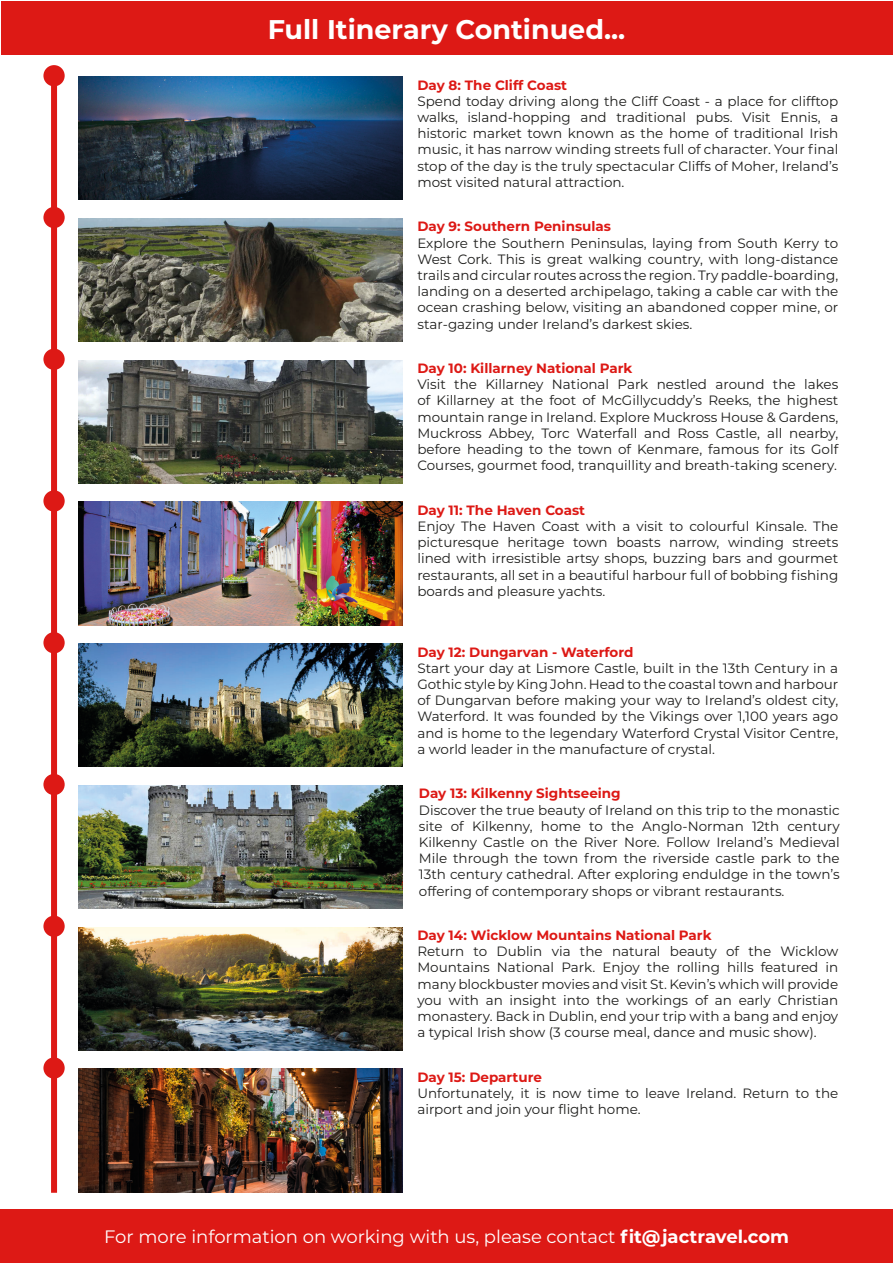
<style>
.page{position:relative;width:893px;height:1263px;background:#fff}
.page>*{position:absolute;margin:0;border:0;box-sizing:border-box;transform-origin:0 0}
.t1{font:700 27px "Montserrat";color:#fff}
.t2{font:18px "Montserrat";color:#fff}
.t3{font:13.5px/16.2px "Montserrat";color:#1d1d1b;text-align:justify}
.t4{font:700 13.5px "Montserrat";color:#dd1915}
.s1{font-weight:700}
</style>
<div class="page">
<div style="left:1px;top:1px;width:891px;height:53px;background:#dd1915"></div>
<div style="left:0;top:1209px;width:893px;height:54px;background:#dd1915"></div>
<img style="left:79px;top:76px;width:324px;height:124px">
<img style="left:79px;top:218px;width:324px;height:123px">
<img style="left:79px;top:360px;width:324px;height:123px">
<img style="left:79px;top:502px;width:324px;height:123px">
<img style="left:79px;top:643px;width:324px;height:124px">
<img style="left:79px;top:785px;width:324px;height:123px">
<img style="left:79px;top:927px;width:324px;height:123px">
<img style="left:79px;top:1069px;width:324px;height:123px">
<div style="left:51px;top:76px;width:6px;height:1117px;background:#dd1915"></div>
<div style="left:43px;top:65px;width:22px;height:21px;background:#dd1915;border-radius:50%"></div>
<div style="left:43px;top:207px;width:22px;height:21px;background:#dd1915;border-radius:50%"></div>
<div style="left:43px;top:349px;width:22px;height:21px;background:#dd1915;border-radius:50%"></div>
<div style="left:43px;top:490px;width:22px;height:22px;background:#dd1915;border-radius:50%"></div>
<div style="left:43px;top:632px;width:22px;height:21px;background:#dd1915;border-radius:50%"></div>
<div style="left:43px;top:774px;width:22px;height:21px;background:#dd1915;border-radius:50%"></div>
<div style="left:43px;top:916px;width:22px;height:21px;background:#dd1915;border-radius:50%"></div>
<div style="left:43px;top:1057px;width:22px;height:22px;background:#dd1915;border-radius:50%"></div>
<p class="t1" style="left:268px;top:9px;width:359px">Full Itinerary Continued...</p>
<p class="t4" style="left:417px;top:75px;width:151px">Day 8: The Cliff Coast</p>
<p class="t3" style="left:417px;top:92px;width:422px">Spend today driving along the Cliff Coast - a place for clifftop walks, island-hopping and traditional pubs. Visit Ennis, a historic market town known as the home of traditional Irish music, it has narrow winding streets full of character. Your final stop of the day is the truly spectacular Cliffs of Moher, Ireland’s most visited natural attraction.</p>
<p class="t4" style="left:417px;top:217px;width:195px">Day 9: Southern Peninsulas</p>
<p class="t3" style="left:417px;top:234px;width:422px">Explore the Southern Peninsulas, laying from South Kerry to West Cork. This is great walking country, with long-distance trails and circular routes across the region. Try paddle-boarding, landing on a deserted archipelago, taking a cable car with the ocean crashing below, visiting an abandoned copper mine, or star-gazing under Ireland’s darkest skies.</p>
<p class="t4" style="left:417px;top:358px;width:217px">Day 10: Killarney National Park</p>
<p class="t3" style="left:417px;top:376px;width:422px">Visit the Killarney National Park nestled around the lakes of Killarney at the foot of McGillycuddy’s Reeks, the highest mountain range in Ireland. Explore Muckross House &amp; Gardens, Muckross Abbey, Torc Waterfall and Ross Castle, all nearby, before heading to the town of Kenmare, famous for its Golf Courses, gourmet food, tranquillity and breath-taking scenery.</p>
<p class="t4" style="left:417px;top:500px;width:169px">Day 11: The Haven Coast</p>
<p class="t3" style="left:417px;top:518px;width:422px">Enjoy The Haven Coast with a visit to colourful Kinsale. The picturesque heritage town boasts narrow, winding streets lined with irresistible artsy shops, buzzing bars and gourmet restaurants, all set in a beautiful harbour full of bobbing fishing boards and pleasure yachts.</p>
<p class="t4" style="left:417px;top:642px;width:218px">Day 12: Dungarvan - Waterford</p>
<p class="t3" style="left:417px;top:659px;width:422px">Start your day at Lismore Castle, built in the 13th Century in a Gothic style by King John. Head to the coastal town and harbour of Dungarvan before making your way to Ireland’s oldest city, Waterford. It was founded by the Vikings over 1,100 years ago and is home to the legendary Waterford Crystal Visitor Centre, a world leader in the manufacture of crystal.</p>
<p class="t4" style="left:419px;top:784px;width:203px">Day 13: Kilkenny Sightseeing</p>
<p class="t3" style="left:419px;top:801px;width:422px">Discover the true beauty of Ireland on this trip to the monastic site of Kilkenny, home to the Anglo-Norman 12th century Kilkenny Castle on the River Nore. Follow Ireland’s Medieval Mile through the town from the riverside castle park to the 13th century cathedral. After exploring enduldge in the town’s offering of contemporary shops or vibrant restaurants.</p>
<p class="t4" style="left:417px;top:925px;width:296px">Day 14: Wicklow Mountains National Park</p>
<p class="t3" style="left:417px;top:943px;width:422px">Return to Dublin via the natural beauty of the Wicklow Mountains National Park. Enjoy the rolling hills featured in many blockbuster movies and visit St. Kevin’s which will provide you with an insight into the workings of an early Christian monastery. Back in Dublin, end your trip with a bang and enjoy a typical Irish show (3 course meal, dance and music show).</p>
<p class="t4" style="left:417px;top:1067px;width:126px">Day 15: Departure</p>
<p class="t3" style="left:417px;top:1085px;width:422px">Unfortunately, it is now time to leave Ireland. Return to the airport and join your flight home.</p>
<p class="t2" style="left:104px;top:1224px;width:686px">For more information on working with us, please contact <span class="s1">fit@jactravel.com</span></p>
</div>
